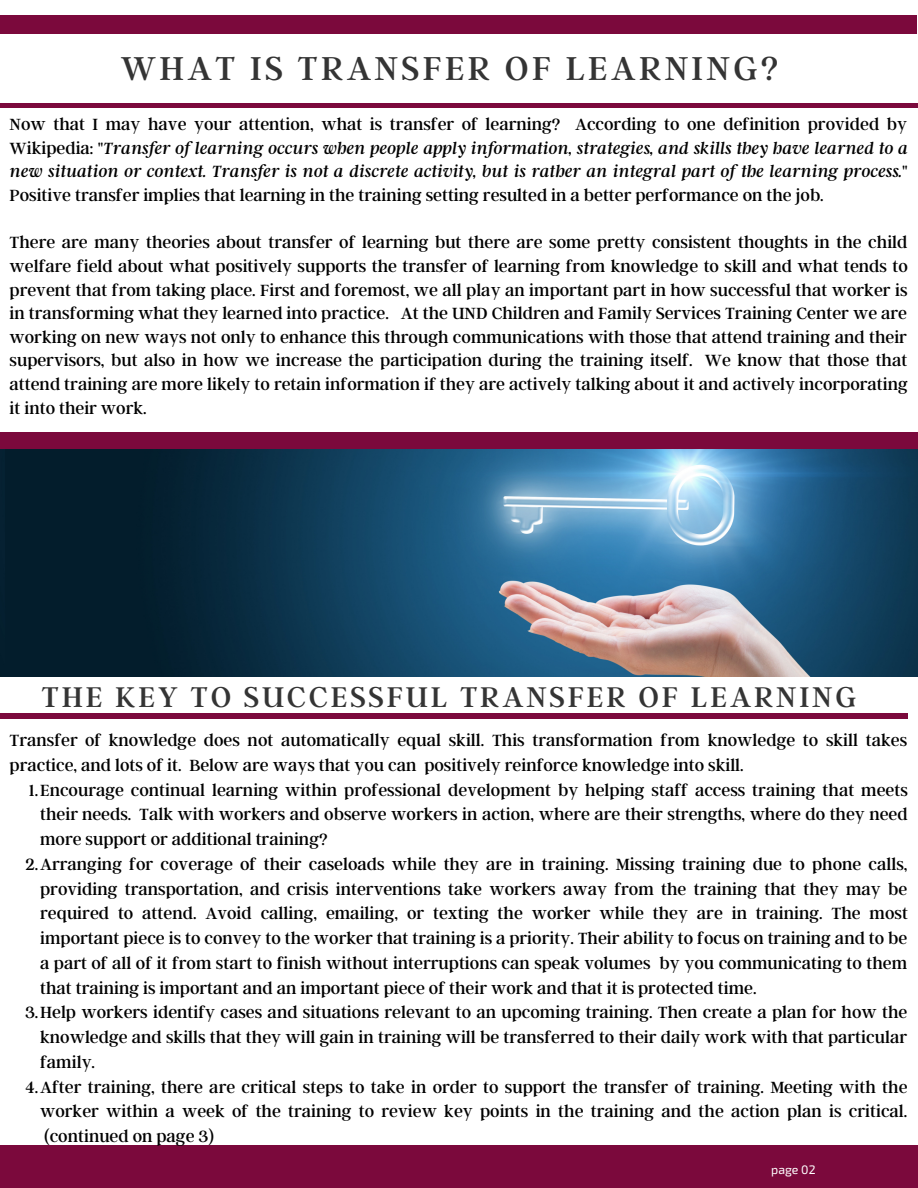
<style>
.page{position:relative;width:918px;height:1188px;background:#fff}
.page>*{position:absolute;margin:0;border:0;box-sizing:border-box;transform-origin:0 0}
.t1{font:36.9px "Argent CF";letter-spacing:.09em;color:#343434}
.t2{font:31.8px "Argent CF";letter-spacing:.09em;color:#343434}
.t3{font:18px/24.8px "Argent CF";color:#000;text-align:justify}
.t4{font:12.3px "Exo 2";color:#fff}
.s1{font-style:italic}
</style>
<div class="page">
<div style="left:0;top:1145px;width:918px;height:43px;background:#7b093c"></div>
<div style="left:0;top:432px;width:918px;height:18px;background:#7b093c"></div>
<div style="left:0;top:103px;width:918px;height:5px;background:#7b093c"></div>
<div style="left:0;top:15px;width:916px;height:18px;background:#7b093c"></div>
<img style="left:0;top:450px;width:918px;height:226px">
<hr style="left:0;top:714px;width:908px;height:4px;background:#7b093c">
<p class="t1" style="left:121px;top:44px;width:659px">WHAT IS TRANSFER OF LEARNING?</p>
<p class="t3" style="left:10px;top:112px;width:900px;line-height:23.7px">Now that I may have your attention, what is transfer of learning? According to one definition provided by Wikipedia: "<span class="s1">Transfer of learning occurs when people apply information, strategies, and skills they have learned to a new situation or context. Transfer is not a discrete activity, but is rather an integral part of the learning process.</span>" Positive transfer implies that learning in the training setting resulted in a better performance on the job.</p>
<p class="t3" style="left:10px;top:230px;width:900px;line-height:23.7px">There are many theories about transfer of learning but there are some pretty consistent thoughts in the child welfare field about what positively supports the transfer of learning from knowledge to skill and what tends to prevent that from taking place. First and foremost, we all play an important part in how successful that worker is in transforming what they learned into practice. At the UND Children and Family Services Training Center we are working on new ways not only to enhance this through communications with those that attend training and their supervisors, but also in how we increase the participation during the training itself. We know that those that attend training are more likely to retain information if they are actively talking about it and actively incorporating it into their work.</p>
<p class="t2" style="left:42px;top:676px;width:816px">THE KEY TO SUCCESSFUL TRANSFER OF LEARNING</p>
<p class="t3" style="left:10px;top:727px;width:899px">Transfer of knowledge does not automatically equal skill. This transformation from knowledge to skill takes practice, and lots of it. Below are ways that you can positively reinforce knowledge into skill.</p>
<p class="t3" style="left:40px;top:776px;width:869px;text-indent:-11px">1.Encourage continual learning within professional development by helping staff access training that meets their needs. Talk with workers and observe workers in action, where are their strengths, where do they need more support or additional training?</p>
<p class="t3" style="left:40px;top:851px;width:869px;text-indent:-15px">2.Arranging for coverage of their caseloads while they are in training. Missing training due to phone calls, providing transportation, and crisis interventions take workers away from the training that they may be required to attend. Avoid calling, emailing, or texting the worker while they are in training. The most important piece is to convey to the worker that training is a priority. Their ability to focus on training and to be a part of all of it from start to finish without interruptions can speak volumes by you communicating to them that training is important and an important piece of their work and that it is protected time.</p>
<p class="t3" style="left:40px;top:999px;width:869px;text-indent:-15px">3.Help workers identify cases and situations relevant to an upcoming training. Then create a plan for how the knowledge and skills that they will gain in training will be transferred to their daily work with that particular family.</p>
<p class="t3" style="left:40px;top:1073px;width:869px;text-indent:-15px">4.After training, there are critical steps to take in order to support the transfer of training. Meeting with the worker within a week of the training to review key points in the training and the action plan is critical. (continued on page 3)</p>
<p class="t4" style="left:771px;top:1162px;width:46px">page 02</p>
</div>
